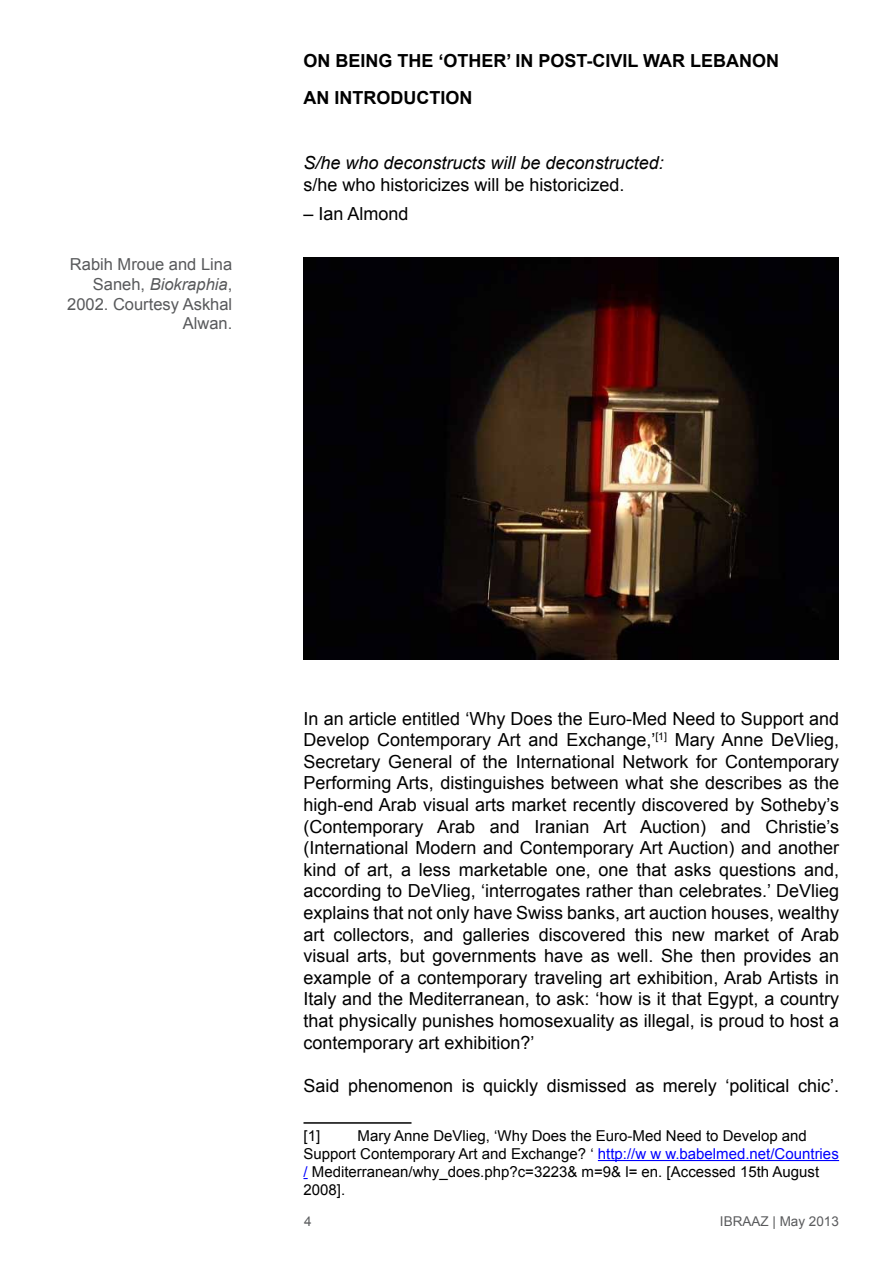
<style>
.page{position:relative;width:893px;height:1263px;background:#fff}
.page>*{position:absolute;margin:0;border:0;box-sizing:border-box;transform-origin:0 0}
.t1{font:18px/21.6px "Arial";color:#000;text-align:justify}
.t2{font:700 18px/36.6px "Arial";color:#000}
.t3{font:italic 18px "Arial";color:#000}
.t4{font:16.5px/19.8px "Arial";color:#58595b;text-align:right}
.t5{font:15px/18px "Arial";color:#000}
.t6{font:13.5px "Arial";color:#5a5b5d}
.s1{font-style:italic}
.s2{color:#00f}
</style>
<div class="page">
<hr style="left:303px;top:1122px;width:108px;height:2px;background:#000">
<hr style="left:598px;top:1160px;width:241px;height:1px;background:#00f">
<img style="left:303px;top:258px;width:536px;height:402px">
<p class="t4" style="left:67px;top:254px;width:167px">Rabih Mroue and Lina<br>Saneh, <span class="s1">Biokraphia</span>,<br>2002. Courtesy Askhal<br>Alwan.</p>
<p class="t2" style="left:303px;top:43px;width:477px">ON BEING THE ‘OTHER’ IN POST-CIVIL WAR LEBANON<br>AN INTRODUCTION</p>
<p class="t3" style="left:303px;top:151px;width:362px">S/he who deconstructs will be deconstructed:</p>
<p class="t1" style="left:303px;top:174px;width:323px">s/he who historicizes will be historicized.</p>
<p class="t1" style="left:303px;top:203px;width:107px">– Ian Almond</p>
<p class="t1" style="left:303px;top:707px;width:537px">In an article entitled ‘Why Does the Euro-Med Need to Support and Develop Contemporary Art and Exchange,’<sup>[1]</sup> Mary Anne DeVlieg, Secretary General of the International Network for Contemporary Performing Arts, distinguishes between what she describes as the high-end Arab visual arts market recently discovered by Sotheby’s (Contemporary Arab and Iranian Art Auction) and Christie’s (International Modern and Contemporary Art Auction) and another kind of art, a less marketable one, one that asks questions and, according to DeVlieg, ‘interrogates rather than celebrates.’ DeVlieg explains that not only have Swiss banks, art auction houses, wealthy art collectors, and galleries discovered this new market of Arab visual arts, but governments have as well. She then provides an example of a contemporary traveling art exhibition, Arab Artists in Italy and the Mediterranean, to ask: ‘how is it that Egypt, a country that physically punishes homosexuality as illegal, is proud to host a contemporary art exhibition?’</p>
<p class="t1" style="left:303px;top:1075px;width:537px">Said phenomenon is quickly dismissed as merely ‘political chic’.</p>
<p class="t5" style="left:303px;top:1127px;width:18px">[1]</p>
<p class="t5" style="left:303px;top:1127px;width:537px;text-indent:54px">Mary Anne DeVlieg, ‘Why Does the Euro-Med Need to Develop and Support Contemporary Art and Exchange? ‘ <span class="s2">http://w w w.babelmed.net/Countries /</span> Mediterranean/why_does.php?c=3223&amp; m=9&amp; l= en. [Accessed 15th August 2008].</p>
<p class="t6" style="left:304px;top:1212px;width:9px">4</p>
<p class="t6" style="left:720px;top:1212px;width:121px">IBRAAZ | May 2013</p>
</div>
